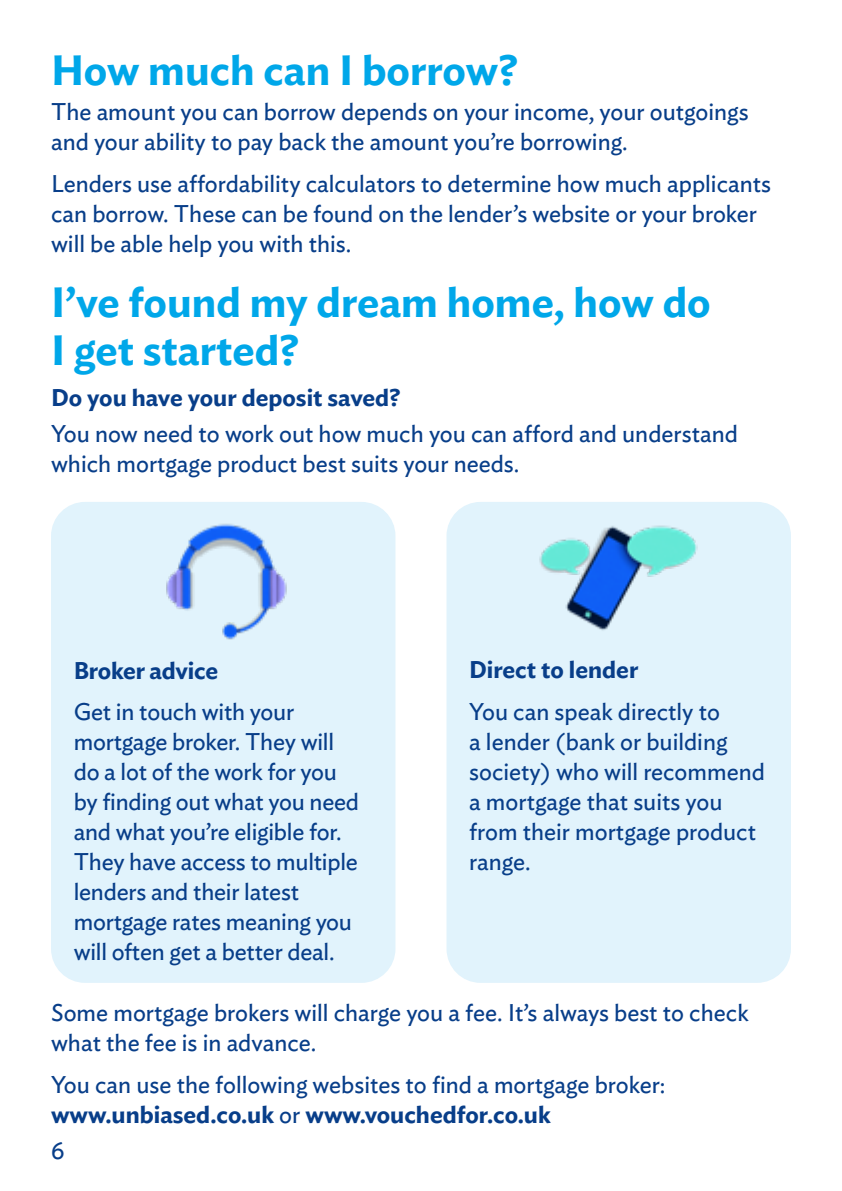
<style>
.page{position:relative;width:842px;height:1191px;background:#fff}
.page>*{position:absolute;margin:0;border:0;box-sizing:border-box;transform-origin:0 0}
.Header_4_-_semi_bold_21pt{font:600 42px/48px "Ideal Sans";color:#00a7e9}
.Body_copy_12pt_-_book{font:24px/30px "Ideal Sans";color:#083e89}
.Body_copy_12pt_-_semi_bold{font:600 24px "Ideal Sans";color:#083e89}
.s1{font-weight:600}
</style>
<div class="page">
<div style="left:446px;top:502px;width:345px;height:481px;background:#e1f3fc;border-radius:34px"></div>
<div style="left:51px;top:502px;width:344px;height:481px;background:#e1f3fc;border-radius:34px"></div>
<img style="left:166px;top:523px;width:121px;height:117px">
<img style="left:539px;top:525px;width:159px;height:106px">
<p class="Header_4_-_semi_bold_21pt" style="left:51px;top:43px;width:469px">How much can I borrow?</p>
<p class="Body_copy_12pt_-_book" style="left:51px;top:95px;width:699px">The amount you can borrow depends on your income, your outgoings and your ability to pay back the amount you’re borrowing.</p>
<p class="Body_copy_12pt_-_book" style="left:51px;top:166px;width:722px">Lenders use affordability calculators to determine how much applicants can borrow. These can be found on the lender’s website or your broker will be able help you with this.</p>
<p class="Header_4_-_semi_bold_21pt" style="left:51px;top:275px;width:661px">I’ve found my dream home, how do<br>I get started?</p>
<p class="Body_copy_12pt_-_semi_bold" style="left:51px;top:379px;width:351px">Do you have your deposit saved?</p>
<p class="Body_copy_12pt_-_book" style="left:51px;top:416px;width:688px">You now need to work out how much you can afford and understand which mortgage product best suits your needs.</p>
<p class="Body_copy_12pt_-_semi_bold" style="left:469px;top:651px;width:171px">Direct to lender</p>
<p class="Body_copy_12pt_-_book" style="left:469px;top:694px;width:297px">You can speak directly to<br>a lender (bank or building society) who will recommend a mortgage that suits you from their mortgage product range.</p>
<p class="Body_copy_12pt_-_semi_bold" style="left:74px;top:651px;width:146px">Broker advice</p>
<p class="Body_copy_12pt_-_book" style="left:74px;top:695px;width:287px">Get in touch with your mortgage broker. They will do a lot of the work for you by finding out what you need and what you’re eligible for.<br>They have access to multiple lenders and their latest mortgage rates meaning you will often get a better deal.</p>
<p class="Body_copy_12pt_-_book" style="left:51px;top:996px;width:699px">Some mortgage brokers will charge you a fee. It’s always best to check what the fee is in advance.</p>
<p class="Body_copy_12pt_-_book" style="left:51px;top:1067px;width:616px">You can use the following websites to find a mortgage broker: <span class="s1">www.unbiased.co.uk</span> or <span class="s1">www.vouchedfor.co.uk</span></p>
<p class="Body_copy_12pt_-_book" style="left:51px;top:1134px;width:15px">6</p>
</div>
